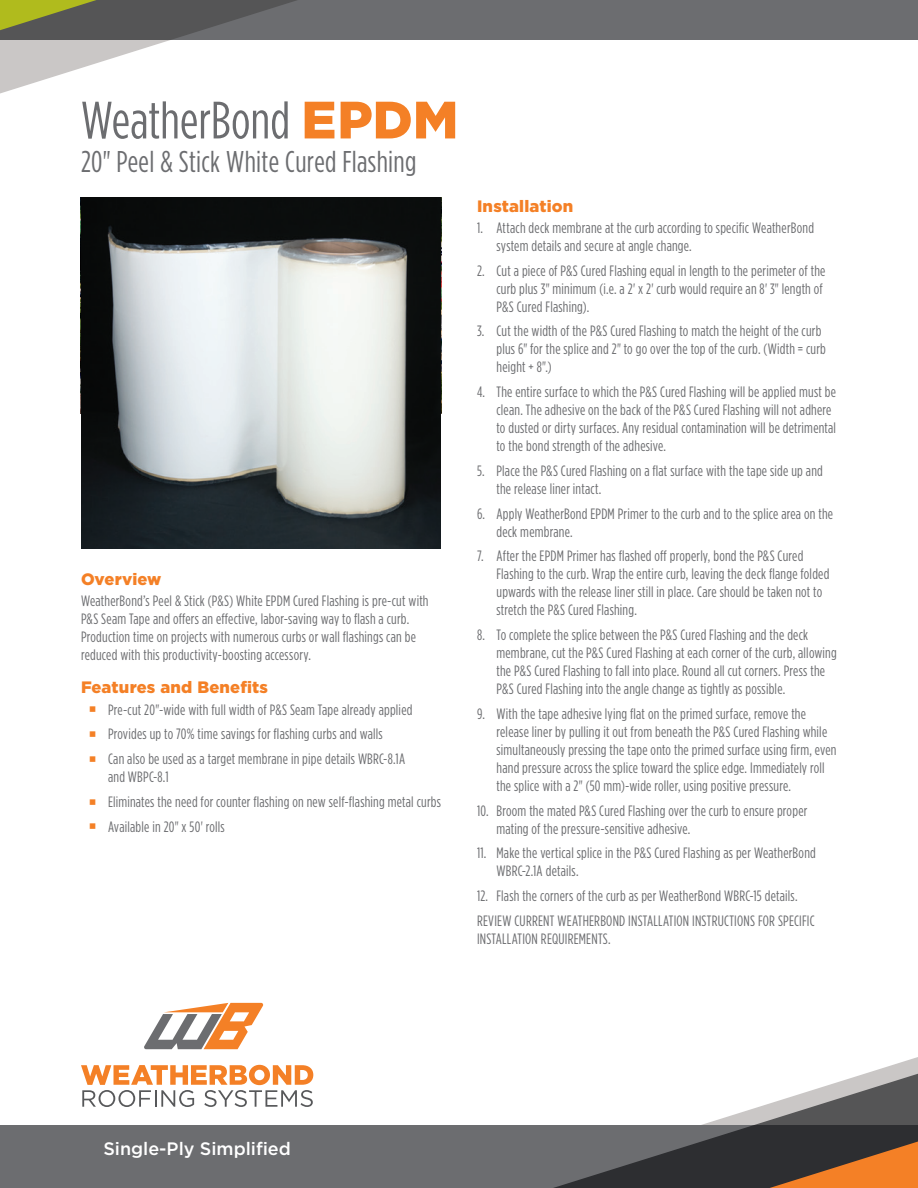
<style>
.page{position:relative;width:918px;height:1188px;background:#fff}
.page>*{position:absolute;margin:0;border:0;box-sizing:border-box;transform-origin:0 0}
.t1{font:52.5px "Gotham Condensed";color:#6c6d70}
.t2{font:30px "Gotham Condensed";letter-spacing:.01em;color:#6c6d70}
.t3{font:500 18px "Gotham";color:#fff}
.t4{font:900 16.5px "Gotham";letter-spacing:.01em;color:#f48026}
.t5{font:15px/18px "Gotham Condensed";letter-spacing:.015em;color:#6c6d70}
.s1{font-family:"Gotham";font-weight:900;color:#f48026}
</style>
<div class="page">
<svg style="left:877px;top:1057px;width:41px;height:13px"></svg>
<div style="left:0;top:1125px;width:918px;height:63px;background:#6c6d70"></div>
<svg style="left:553px;top:1070px;width:365px;height:118px"></svg>
<svg style="left:144px;top:1003px;width:120px;height:46px"></svg>
<svg style="left:81px;top:1065px;width:232px;height:42px"></svg>
<div style="left:0;top:0;width:918px;height:40px;background:#6c6d70"></div>
<svg style="left:770px;top:1142px;width:148px;height:46px"></svg>
<svg style="left:0;top:0;width:297px;height:94px"></svg>
<img style="left:81px;top:198px;width:360px;height:351px">
<p class="t1" style="left:81px;top:90px;width:379px">WeatherBond <span class="s1">EPDM</span></p>
<p class="t2" style="left:81px;top:144px;width:337px">20" Peel &amp; Stick White Cured Flashing</p>
<p class="t4" style="left:81px;top:570px;width:82px">Overview</p>
<p class="t5" style="left:81px;top:592px;width:349px">WeatherBond’s Peel &amp; Stick (P&amp;S) White EPDM Cured Flashing is pre-cut with P&amp;S Seam Tape and offers an effective, labor-saving way to flash a curb.<br>Production time on projects with numerous curbs or wall flashings can be reduced with this productivity-boosting accessory.</p>
<p class="t4" style="left:81px;top:678px;width:189px">Features and Benefits</p>
<p class="t5" style="left:108px;top:700px;width:306px">Pre-cut 20"-wide with full width of P&amp;S Seam Tape already applied</p>
<p class="t5" style="left:108px;top:725px;width:276px">Provides up to 70% time savings for flashing curbs and walls</p>
<p class="t5" style="left:108px;top:750px;width:299px">Can also be used as a target membrane in pipe details WBRC-8.1A and WBPC-8.1</p>
<p class="t5" style="left:108px;top:793px;width:334px">Eliminates the need for counter flashing on new self-flashing metal curbs</p>
<p class="t5" style="left:108px;top:817px;width:118px">Available in 20" x 50' rolls</p>
<p class="t4" style="left:477px;top:196px;width:98px">Installation</p>
<p class="t5" style="left:496px;top:218px;width:319px;text-indent:-20px">1. Attach deck membrane at the curb according to specific WeatherBond system details and secure at angle change.</p>
<p class="t5" style="left:496px;top:261px;width:331px;text-indent:-20px">2. Cut a piece of P&amp;S Cured Flashing equal in length to the perimeter of the curb plus 3" minimum (i.e. a 2' x 2' curb would require an 8' 3" length of<br>P&amp;S Cured Flashing).</p>
<p class="t5" style="left:496px;top:322px;width:331px;text-indent:-20px">3. Cut the width of the P&amp;S Cured Flashing to match the height of the curb plus 6" for the splice and 2" to go over the top of the curb. (Width = curb height + 8".)</p>
<p class="t5" style="left:496px;top:383px;width:341px;text-indent:-20px">4. The entire surface to which the P&amp;S Cured Flashing will be applied must be clean. The adhesive on the back of the P&amp;S Cured Flashing will not adhere to dusted or dirty surfaces. Any residual contamination will be detrimental to the bond strength of the adhesive.</p>
<p class="t5" style="left:496px;top:461px;width:328px;text-indent:-20px">5. Place the P&amp;S Cured Flashing on a flat surface with the tape side up and the release liner intact.</p>
<p class="t5" style="left:496px;top:504px;width:338px;text-indent:-20px">6. Apply WeatherBond EPDM Primer to the curb and to the splice area on the deck membrane.</p>
<p class="t5" style="left:496px;top:547px;width:334px;text-indent:-20px">7. After the EPDM Primer has flashed off properly, bond the P&amp;S Cured Flashing to the curb. Wrap the entire curb, leaving the deck flange folded upwards with the release liner still in place. Care should be taken not to stretch the P&amp;S Cured Flashing.</p>
<p class="t5" style="left:496px;top:626px;width:342px;text-indent:-20px">8. To complete the splice between the P&amp;S Cured Flashing and the deck membrane, cut the P&amp;S Cured Flashing at each corner of the curb, allowing the P&amp;S Cured Flashing to fall into place. Round all cut corners. Press the P&amp;S Cured Flashing into the angle change as tightly as possible.</p>
<p class="t5" style="left:496px;top:704px;width:342px;text-indent:-20px">9. With the tape adhesive lying flat on the primed surface, remove the release liner by pulling it out from beneath the P&amp;S Cured Flashing while simultaneously pressing the tape onto the primed surface using firm, even hand pressure across the splice toward the splice edge. Immediately roll the splice with a 2" (50 mm)-wide roller, using positive pressure.</p>
<p class="t5" style="left:496px;top:801px;width:312px;text-indent:-20px">10. Broom the mated P&amp;S Cured Flashing over the curb to ensure proper mating of the pressure-sensitive adhesive.</p>
<p class="t5" style="left:496px;top:844px;width:321px;text-indent:-20px">11. Make the vertical splice in the P&amp;S Cured Flashing as per WeatherBond<br>WBRC-2.1A details.</p>
<p class="t5" style="left:477px;top:887px;width:322px">12. Flash the corners of the curb as per WeatherBond WBRC-15 details.</p>
<p class="t5" style="left:477px;top:911px;width:339px">REVIEW CURRENT WEATHERBOND INSTALLATION INSTRUCTIONS FOR SPECIFIC<br>INSTALLATION REQUIREMENTS.</p>
<p class="t3" style="left:103px;top:1138px;width:189px">Single-Ply Simplified</p>
</div>
